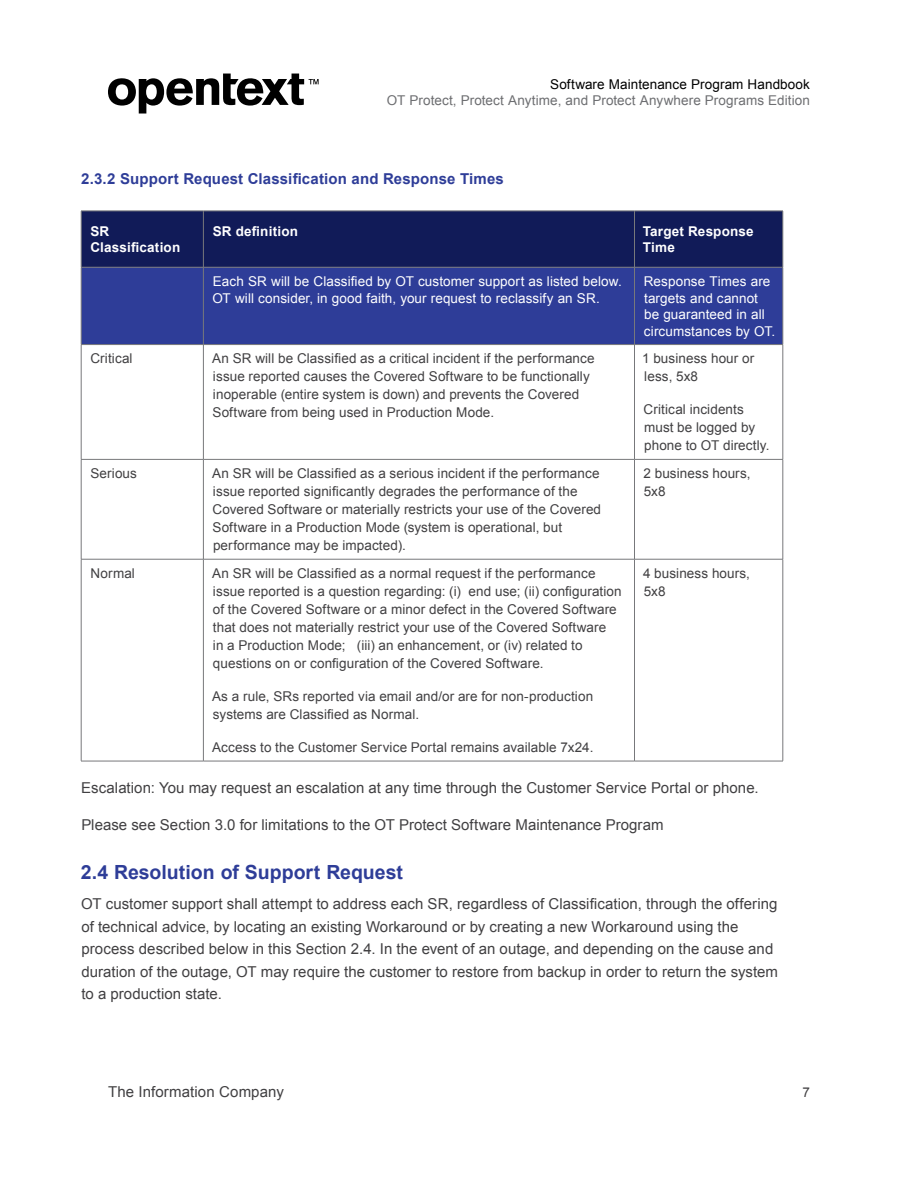
<style>
.page{position:relative;width:918px;height:1188px;background:#fff}
.page>*{position:absolute;margin:0;border:0;box-sizing:border-box;transform-origin:0 0}
.Body_-_Subhead2{font:700 19.5px "Arial";color:#2e3d98}
.t1{font:15px/22.5px "Arial";letter-spacing:.005em;color:#414042}
.Body_-_Subhead3{font:700 15px "Arial";letter-spacing:.01em;color:#2e3d98}
.Table_-_Body_Rows{font:13.5px/18px "Arial";letter-spacing:.005em;color:#414042}
.Table_-_Subheader_Ro{font:13.5px/16.5px "Arial";letter-spacing:.005em;color:#fff}
.t2{font:13.5px "Arial";letter-spacing:.01em;color:#6d6e71}
.Table_-_Header_Row{font:700 13.5px/16.5px "Arial";letter-spacing:.015em;color:#fff}
.t3{font:13.5px "Arial";letter-spacing:.005em;color:#000}
</style>
<div class="page">
<svg style="left:108px;top:74px;width:211px;height:40px"></svg>
<div style="left:82px;top:212px;width:701px;height:55px;background:#111b58"></div>
<div style="left:82px;top:268px;width:701px;height:76px;background:#2e3d98"></div>
<hr style="left:203px;top:211px;width:1px;height:56px;background:#77787b">
<hr style="left:634px;top:211px;width:1px;height:56px;background:#77787b">
<hr style="left:203px;top:267px;width:1px;height:77px;background:#77787b">
<hr style="left:634px;top:267px;width:1px;height:77px;background:#77787b">
<hr style="left:203px;top:345px;width:1px;height:114px;background:#77787b">
<hr style="left:634px;top:345px;width:1px;height:114px;background:#77787b">
<hr style="left:81px;top:459px;width:122px;height:1px;background:#77787b">
<hr style="left:203px;top:459px;width:431px;height:1px;background:#77787b">
<hr style="left:203px;top:460px;width:1px;height:99px;background:#77787b">
<hr style="left:634px;top:459px;width:149px;height:1px;background:#77787b">
<hr style="left:634px;top:460px;width:1px;height:99px;background:#77787b">
<hr style="left:81px;top:559px;width:122px;height:1px;background:#77787b">
<hr style="left:203px;top:559px;width:431px;height:1px;background:#77787b">
<hr style="left:203px;top:559px;width:1px;height:202px;background:#77787b">
<hr style="left:634px;top:559px;width:149px;height:1px;background:#77787b">
<hr style="left:634px;top:559px;width:1px;height:202px;background:#77787b">
<hr style="left:81px;top:345px;width:1px;height:114px;background:#77787b">
<hr style="left:783px;top:345px;width:1px;height:114px;background:#77787b">
<hr style="left:81px;top:460px;width:1px;height:99px;background:#77787b">
<hr style="left:783px;top:460px;width:1px;height:99px;background:#77787b">
<hr style="left:81px;top:559px;width:1px;height:202px;background:#77787b">
<hr style="left:783px;top:559px;width:1px;height:202px;background:#77787b">
<hr style="left:81px;top:761px;width:122px;height:1px;background:#77787b">
<hr style="left:203px;top:761px;width:431px;height:1px;background:#77787b">
<hr style="left:634px;top:761px;width:149px;height:1px;background:#77787b">
<hr style="left:81px;top:211px;width:122px;height:1px;background:#77787b">
<hr style="left:81px;top:211px;width:1px;height:56px;background:#77787b">
<hr style="left:203px;top:211px;width:431px;height:1px;background:#77787b">
<hr style="left:634px;top:211px;width:149px;height:1px;background:#77787b">
<hr style="left:783px;top:211px;width:1px;height:56px;background:#77787b">
<hr style="left:81px;top:267px;width:122px;height:1px;background:#77787b">
<hr style="left:81px;top:267px;width:1px;height:77px;background:#77787b">
<hr style="left:203px;top:267px;width:431px;height:1px;background:#77787b">
<hr style="left:634px;top:267px;width:149px;height:1px;background:#77787b">
<hr style="left:783px;top:267px;width:1px;height:77px;background:#77787b">
<hr style="left:81px;top:344px;width:122px;height:1px;background:#77787b">
<hr style="left:203px;top:344px;width:431px;height:1px;background:#77787b">
<hr style="left:634px;top:344px;width:149px;height:1px;background:#77787b">
<p class="t3" style="left:550px;top:75px;width:261px">Software Maintenance Program Handbook</p>
<p class="t2" style="left:387px;top:91px;width:425px">OT Protect, Protect Anytime, and Protect Anywhere Programs Edition</p>
<h5 class="Body_-_Subhead3" style="left:81px;top:169px;width:424px">2.3.2 Support Request Classification and Response Times</h5>
<p class="Table_-_Header_Row" style="left:90px;top:223px;width:91px">SR<br>Classification</p>
<p class="Table_-_Header_Row" style="left:213px;top:223px;width:87px">SR definition</p>
<p class="Table_-_Header_Row" style="left:643px;top:223px;width:112px">Target Response<br>Time</p>
<p class="Table_-_Subheader_Ro" style="left:212px;top:273px;width:411px">Each SR will be Classified by OT customer support as listed below.<br>OT will consider, in good faith, your request to reclassify an SR.</p>
<p class="Table_-_Subheader_Ro" style="left:644px;top:273px;width:133px">Response Times are targets and cannot be guaranteed in all circumstances by OT.</p>
<p class="Table_-_Body_Rows" style="left:90px;top:350px;width:44px">Critical</p>
<p class="Table_-_Body_Rows" style="left:212px;top:350px;width:384px">An SR will be Classified as a critical incident if the performance issue reported causes the Covered Software to be functionally inoperable (entire system is down) and prevents the Covered Software from being used in Production Mode.</p>
<p class="Table_-_Body_Rows" style="left:642px;top:350px;width:114px">1 business hour or less, 5x8</p>
<p class="Table_-_Body_Rows" style="left:644px;top:401px;width:128px">Critical incidents must be logged by phone to OT directly.</p>
<p class="Table_-_Body_Rows" style="left:90px;top:465px;width:48px">Serious</p>
<p class="Table_-_Body_Rows" style="left:212px;top:465px;width:391px">An SR will be Classified as a serious incident if the performance issue reported significantly degrades the performance of the Covered Software or materially restricts your use of the Covered Software in a Production Mode (system is operational, but performance may be impacted).</p>
<p class="Table_-_Body_Rows" style="left:644px;top:465px;width:109px">2 business hours,<br>5x8</p>
<p class="Table_-_Body_Rows" style="left:91px;top:564px;width:46px">Normal</p>
<p class="Table_-_Body_Rows" style="left:212px;top:564px;width:411px">An SR will be Classified as a normal request if the performance issue reported is a question regarding: (i) end use; (ii) configuration of the Covered Software or a minor defect in the Covered Software that does not materially restrict your use of the Covered Software<br>in a Production Mode; (iii) an enhancement, or (iv) related to questions on or configuration of the Covered Software.</p>
<p class="Table_-_Body_Rows" style="left:212px;top:687px;width:383px">As a rule, SRs reported via email and/or are for non-production systems are Classified as Normal.</p>
<p class="Table_-_Body_Rows" style="left:212px;top:738px;width:383px">Access to the Customer Service Portal remains available 7x24.</p>
<p class="Table_-_Body_Rows" style="left:643px;top:564px;width:109px">4 business hours,<br>5x8</p>
<p class="t1" style="left:81px;top:776px;width:679px">Escalation: You may request an escalation at any time through the Customer Service Portal or phone.</p>
<p class="t1" style="left:81px;top:814px;width:584px">Please see Section 3.0 for limitations to the OT Protect Software Maintenance Program</p>
<h4 class="Body_-_Subhead2" style="left:81px;top:859px;width:324px">2.4 Resolution of Support Request</h4>
<p class="t1" style="left:81px;top:893px;width:698px">OT customer support shall attempt to address each SR, regardless of Classification, through the offering of technical advice, by locating an existing Workaround or by creating a new Workaround using the process described below in this Section 2.4. In the event of an outage, and depending on the cause and duration of the outage, OT may require the customer to restore from backup in order to return the system to a production state.</p>
<p class="t1" style="left:108px;top:1081px;width:177px">The Information Company</p>
<p class="Table_-_Body_Rows" style="left:802px;top:1083px;width:9px">7</p>
</div>
